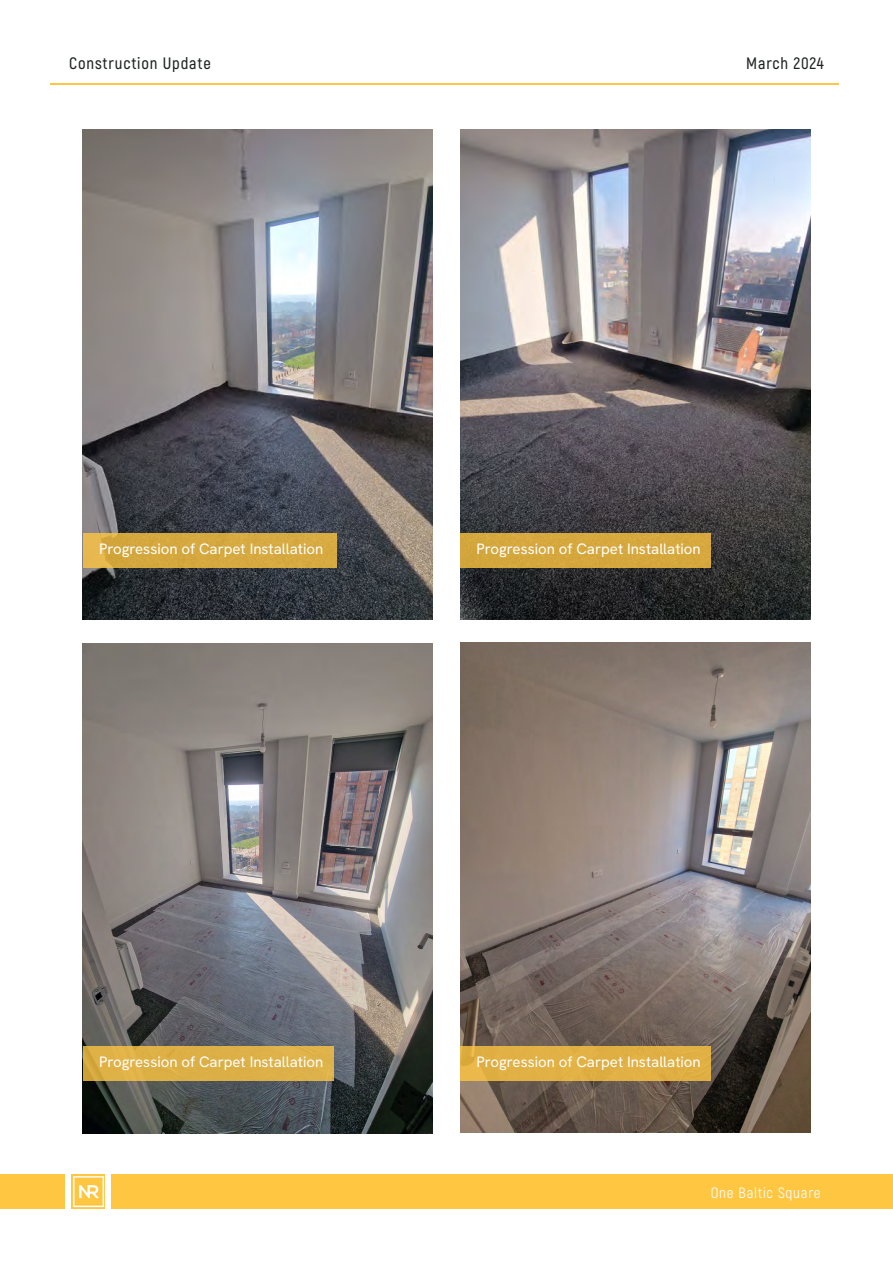
<style>
.page{position:relative;width:893px;height:1263px;background:#fff}
.page>*{position:absolute;margin:0;border:0;box-sizing:border-box;transform-origin:0 0}
.t1{font:600 16.5px "Akrobat";letter-spacing:.05em;color:#202323}
.t2{font:15px "Hanken Grotesk";color:#fff}
.t3{font:15px "Akrobat";letter-spacing:.05em;color:#fff}
</style>
<div class="page">
<hr style="left:50px;top:83px;width:788px;height:1px;background:#ffc641">
<div style="left:112px;top:1175px;width:781px;height:34px;background:#ffc641"></div>
<img style="left:72px;top:1175px;width:33px;height:34px">
<div style="left:0;top:1175px;width:65px;height:34px;background:#ffc641"></div>
<img style="left:83px;top:130px;width:350px;height:490px">
<svg style="left:83px;top:533px;width:254px;height:34px;background:#d7aa41"></svg>
<img style="left:460px;top:130px;width:350px;height:490px">
<div style="left:460px;top:533px;width:251px;height:34px;background:#d5a83e"></div>
<img style="left:83px;top:643px;width:350px;height:490px">
<div style="left:83px;top:1046px;width:250px;height:34px;background:#ddb147"></div>
<img style="left:460px;top:643px;width:350px;height:490px">
<div style="left:460px;top:1046px;width:251px;height:34px;background:#e1b044"></div>
<p class="t1" style="left:69px;top:53px;width:143px">Construction Update</p>
<p class="t1" style="left:746px;top:53px;width:79px">March 2024</p>
<p class="t2" style="left:99px;top:539px;width:226px">Progression of Carpet Installation</p>
<p class="t2" style="left:477px;top:539px;width:226px">Progression of Carpet Installation</p>
<p class="t2" style="left:99px;top:1052px;width:226px">Progression of Carpet Installation</p>
<p class="t2" style="left:477px;top:1052px;width:226px">Progression of Carpet Installation</p>
<p class="t3" style="left:711px;top:1183px;width:111px">One Baltic Square</p>
</div>
